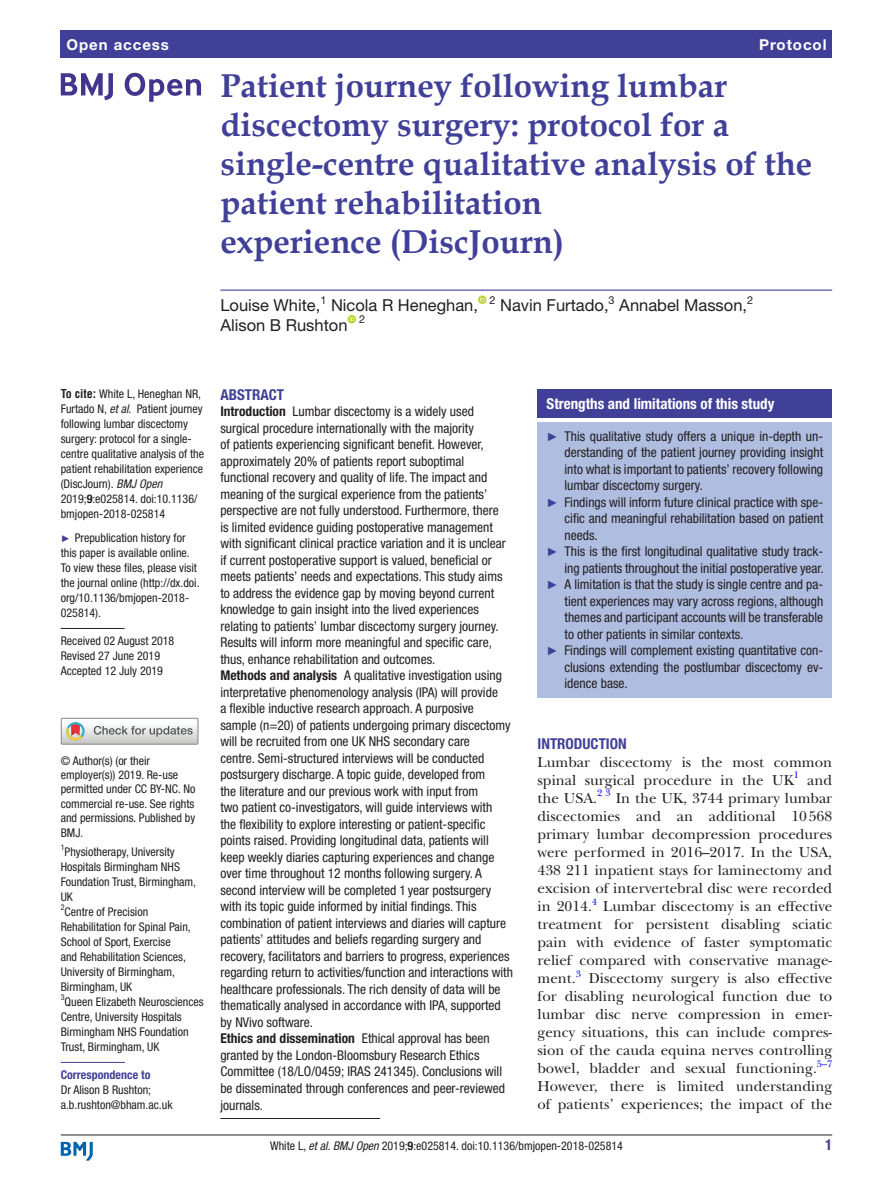
<style>
.page{position:relative;width:893px;height:1191px;background:#fff}
.page>*{position:absolute;margin:0;border:0;box-sizing:border-box;transform-origin:0 0}
.t1{font:700 33px/39px "Book Antiqua";color:#414099}
.t2{font:16.5px "Helvetica Neue LT Std";color:#231f20}
.t3{font:15px/18px "New Baskerville";color:#231f20;text-align:justify}
.t4{font:700 condensed 15px "Helvetica Neue LT Std";color:#fff}
.t5{font:700 condensed 15px "Helvetica Neue LT Std";color:#414099}
.t6{font:700 15px "Helvetica Neue LT Std";letter-spacing:.065em;color:#fff}
.t7{font:condensed 13.5px/16.5px "Helvetica Neue LT Std";color:#231f20}
.t8{font:condensed 12px/15px "Helvetica Neue LT Std";color:#231f20}
.t9{font:700 condensed 12px "Helvetica Neue LT Std";color:#414099}
.t10{font:10.95px "Helvetica Neue LT Std";color:#231f20}
.t11{font:9.9px "New Baskerville";color:#00f}
.t12{font:condensed 7.95px "Helvetica Neue LT Std";color:#231f20}
.s1{font-family:"Helvetica LT Std";font-weight:700}
.s2{font-style:italic}
.s3{font-weight:700}
.s4{font-family:"Arial";font-stretch:normal;font-size:9.75px;color:#414099}
.s5{font-family:"Arial";font-stretch:normal;font-size:12px;color:#414099}
</style>
<div class="page">
<hr style="left:61px;top:1134px;width:771px;height:1px;background:#231f20">
<svg style="left:61px;top:1141px;width:32px;height:19px"></svg>
<div style="left:61px;top:31px;width:771px;height:27px;background:#414099"></div>
<hr style="left:220px;top:289px;width:612px;height:2px;background:#414099">
<svg style="left:478px;top:295px;width:8px;height:9px"></svg>
<svg style="left:348px;top:315px;width:8px;height:8px"></svg>
<hr style="left:61px;top:628px;width:64px;height:1px;background:#231f20">
<hr style="left:61px;top:1062px;width:64px;height:1px;background:#414099">
<svg style="left:61px;top:73px;width:52px;height:27px"></svg>
<svg style="left:125px;top:73px;width:76px;height:29px"></svg>
<div style="left:61px;top:717px;width:138px;height:27px;border:1px solid #969090"></div>
<svg style="left:61px;top:718px;width:137px;height:26px"></svg>
<div style="left:538px;top:389px;width:294px;height:29px;background:#414099"></div>
<div style="left:538px;top:422px;width:294px;height:275px;background:#afbde1"></div>
<hr style="left:220px;top:1118px;width:160px;height:1px;background:#231f20">
<p class="t6" style="left:66px;top:35px;width:104px">Open access</p>
<p class="t6" style="left:759px;top:35px;width:69px">Protocol</p>
<h1 class="t1" style="left:220px;top:66px;width:594px">Patient journey following lumbar discectomy surgery: protocol for a single-centre qualitative analysis of the patient rehabilitation<br>experience (DiscJourn)</h1>
<p class="t2" style="left:220px;top:296px;width:101px">Louise White,</p>
<p class="t10" style="left:320px;top:293px;width:8px">1</p>
<p class="t2" style="left:331px;top:296px;width:148px">Nicola R Heneghan,</p>
<p class="t10" style="left:489px;top:293px;width:8px">2</p>
<p class="t2" style="left:500px;top:296px;width:110px">Navin Furtado,</p>
<p class="t10" style="left:609px;top:293px;width:8px">3</p>
<p class="t2" style="left:619px;top:296px;width:129px">Annabel Masson,</p>
<p class="t10" style="left:747px;top:293px;width:8px">2</p>
<p class="t2" style="left:220px;top:315px;width:129px">Alison B Rushton</p>
<p class="t10" style="left:359px;top:313px;width:8px">2</p>
<p class="t8" style="left:61px;top:386px;width:145px"><span class="s1">To cite:</span> White L, Heneghan NR,<br>Furtado N, <span class="s2">et al</span>. Patient journey following lumbar discectomy surgery: protocol for a single&shy;centre qualitative analysis of the patient rehabilitation experience (DiscJourn). <span class="s2">BMJ Open<br></span>2019;<span class="s3">9</span>:e025814. doi:10.1136/ bmjopen-2018-025814</p>
<p class="t8" style="left:61px;top:530px;width:140px"><span class="s4">►</span> Prepublication history for this paper is available online.<br>To view these files, please visit the journal online (http://dx.doi. org/10.1136/bmjopen-2018-<br>025814).</p>
<p class="t8" style="left:61px;top:633px;width:115px">Received 02 August 2018<br>Revised 27 June 2019<br>Accepted 12 July 2019</p>
<p class="t8" style="left:61px;top:753px;width:136px;line-height:14.4px">© Author(s) (or their employer(s)) 2019. Re-use permitted under CC BY-NC. No commercial re-use. See rights and permissions. Published by<br>BMJ.</p>
<p class="t12" style="left:61px;top:843px;width:5px">1</p>
<p class="t8" style="left:61px;top:844px;width:137px;text-indent:4px">Physiotherapy, University<br>Hospitals Birmingham NHS<br>Foundation Trust, Birmingham,<br>UK</p>
<p class="t12" style="left:61px;top:903px;width:5px">2</p>
<p class="t8" style="left:61px;top:904px;width:145px;text-indent:4px">Centre of Precision<br>Rehabilitation for Spinal Pain,<br>School of Sport, Exercise<br>and Rehabilitation Sciences,<br>University of Birmingham,<br>Birmingham, UK<br><sup>3</sup>Queen Elizabeth Neurosciences<br>Centre, University Hospitals<br>Birmingham NHS Foundation<br>Trust, Birmingham, UK</p>
<p class="t9" style="left:61px;top:1067px;width:91px">Correspondence to</p>
<p class="t8" style="left:61px;top:1082px;width:113px">Dr Alison B Rushton; a.b.rushton@bham.ac.uk</p>
<p class="t5" style="left:220px;top:385px;width:65px">Abstract</p>
<p class="t7" style="left:220px;top:403px;width:294px"><span class="s3">Introduction</span> Lumbar discectomy is a widely used surgical procedure internationally with the majority<br>of patients experiencing significant benefit. However, approximately 20% of patients report suboptimal functional recovery and quality of life. The impact and meaning of the surgical experience from the patients’ perspective are not fully understood. Furthermore, there<br>is limited evidence guiding postoperative management with significant clinical practice variation and it is unclear if current postoperative support is valued, beneficial or meets patients’ needs and expectations. This study aims to address the evidence gap by moving beyond current knowledge to gain insight into the lived experiences relating to patients’ lumbar discectomy surgery journey.<br>Results will inform more meaningful and specific care, thus, enhance rehabilitation and outcomes.<br><span class="s3">Methods and analysis</span> A qualitative investigation using interpretative phenomenology analysis (IPA) will provide<br>a flexible inductive research approach. A purposive sample (n=20) of patients undergoing primary discectomy will be recruited from one UK NHS secondary care<br>centre. Semi-structured interviews will be conducted postsurgery discharge. A topic guide, developed from<br>the literature and our previous work with input from<br>two patient co-investigators, will guide interviews with<br>the flexibility to explore interesting or patient-specific points raised. Providing longitudinal data, patients will keep weekly diaries capturing experiences and change over time throughout 12 months following surgery. A second interview will be completed 1 year postsurgery with its topic guide informed by initial findings. This combination of patient interviews and diaries will capture patients’ attitudes and beliefs regarding surgery and recovery, facilitators and barriers to progress, experiences regarding return to activities/function and interactions with healthcare professionals. The rich density of data will be thematically analysed in accordance with IPA, supported by NVivo software.<br><span class="s3">Ethics and dissemination</span> Ethical approval has been granted by the London-Bloomsbury Research Ethics Committee (18/LO/0459; IRAS 241345). Conclusions will be disseminated through conferences and peer-reviewed journals.</p>
<p class="t4" style="left:547px;top:394px;width:229px">Strengths and limitations of this study</p>
<p class="t7" style="left:547px;top:427px;width:278px"><span class="s5">►</span> This qualitative study offers a unique in-depth un-</p>
<p class="t7" style="left:565px;top:444px;width:260px">derstanding of the patient journey providing insight</p>
<p class="t7" style="left:565px;top:460px;width:260px">into what is important to patients’ recovery following</p>
<p class="t7" style="left:565px;top:477px;width:140px">lumbar discectomy surgery.</p>
<p class="t7" style="left:547px;top:493px;width:278px"><span class="s5">►</span> Findings will inform future clinical practice with spe-</p>
<p class="t7" style="left:565px;top:510px;width:260px">cific and meaningful rehabilitation based on patient</p>
<p class="t7" style="left:565px;top:526px;width:35px">needs.</p>
<p class="t7" style="left:547px;top:543px;width:278px"><span class="s5">►</span> This is the first longitudinal qualitative study track-</p>
<p class="t7" style="left:565px;top:559px;width:261px">ing patients throughout the initial postoperative year.</p>
<p class="t7" style="left:547px;top:576px;width:278px"><span class="s5">►</span> A limitation is that the study is single centre and pa-</p>
<p class="t7" style="left:565px;top:592px;width:260px">tient experiences may vary across regions, although</p>
<p class="t7" style="left:565px;top:609px;width:260px">themes and participant accounts will be transferable</p>
<p class="t7" style="left:565px;top:625px;width:180px">to other patients in similar contexts.</p>
<p class="t7" style="left:547px;top:642px;width:278px"><span class="s5">►</span> Findings will complement existing quantitative con-</p>
<p class="t7" style="left:565px;top:658px;width:260px">clusions extending the postlumbar discectomy ev-</p>
<p class="t7" style="left:565px;top:675px;width:65px">idence base.</p>
<p class="t5" style="left:538px;top:735px;width:91px">Introduction</p>
<p class="t3" style="left:538px;top:753px;width:296px">Lumbar discectomy is the most common spinal surgical procedure in the UK</p>
<p class="t11" style="left:794px;top:769px;width:7px">1</p>
<p class="t3" style="left:807px;top:771px;width:26px">and</p>
<p class="t3" style="left:538px;top:789px;width:61px">the USA.</p>
<p class="t11" style="left:597px;top:787px;width:15px">2 3</p>
<p class="t3" style="left:538px;top:789px;width:296px;text-indent:78px">In the UK, 3744 primary lumbar discectomies and an additional 10568 primary lumbar decompression procedures were performed in 2016–2017. In the USA, 438 211 inpatient stays for laminectomy and excision of intervertebral disc were recorded in 2014.</p>
<p class="t11" style="left:592px;top:895px;width:7px">4</p>
<p class="t3" style="left:538px;top:897px;width:296px;text-indent:66px">Lumbar discectomy is an effective treatment for persistent disabling sciatic pain with evidence of faster symptomatic relief compared with conservative manage&shy;ment.</p>
<p class="t11" style="left:576px;top:967px;width:7px">3</p>
<p class="t3" style="left:538px;top:969px;width:296px;text-indent:51px">Discectomy surgery is also effective for disabling neurological function due to lumbar disc nerve compression in emer&shy;gency situations, this can include compres&shy;sion of the cauda equina nerves controlling bowel, bladder and sexual functioning.<sup>5–7<br></sup>However, there is limited understanding of patients’ experiences; the impact of the</p>
<p class="t8" style="left:270px;top:1137px;width:354px">White L, <span class="s2">et al</span>. <span class="s2">BMJ Open</span> 2019;<span class="s3">9</span>:e025814. doi:10.1136/bmjopen-2018-025814</p>
<p class="t5" style="left:825px;top:1135px;width:9px">1</p>
</div>
